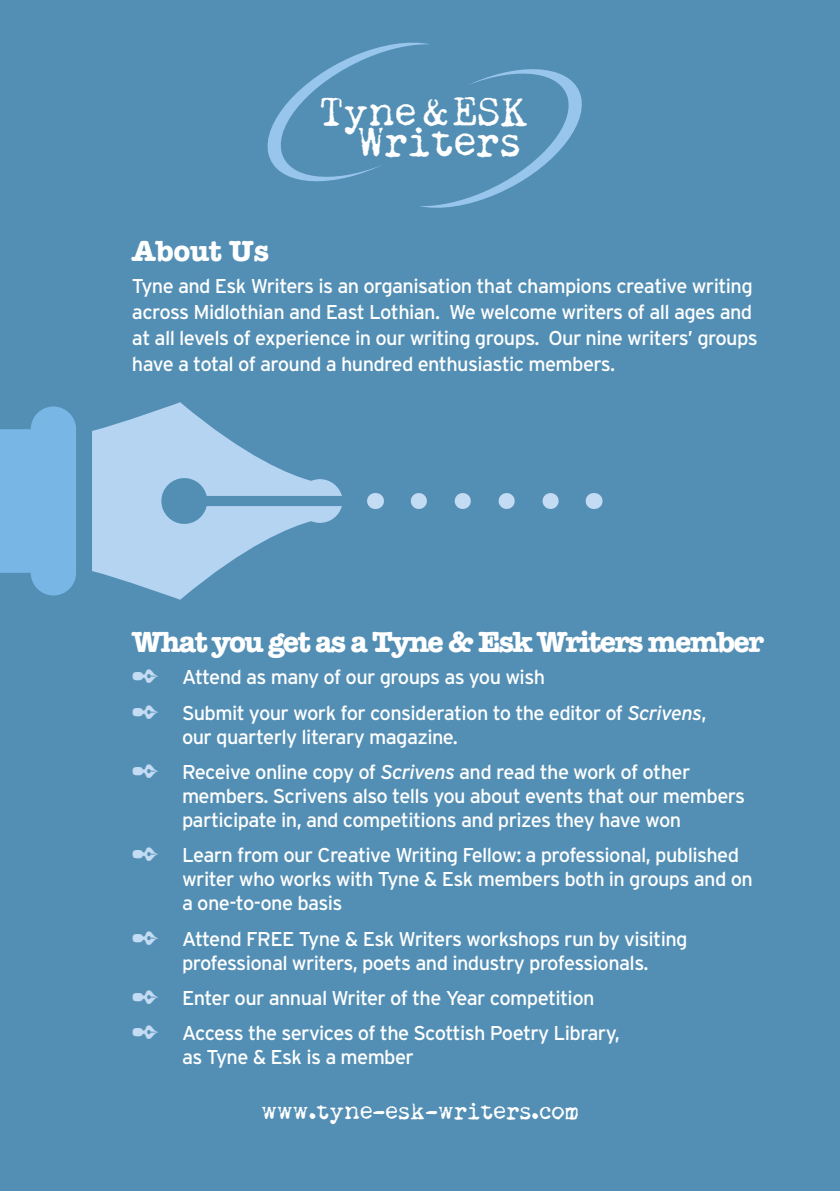
<style>
.page{position:relative;width:840px;height:1191px;background:#fff}
.page>*{position:absolute;margin:0;border:0;box-sizing:border-box;transform-origin:0 0}
.t1{font:43.4px "Remington Noiseless";color:#fff}
.t2{font:41.8px "Remington Noiseless";color:#fff}
.t3{font:700 30px "American Typewriter";letter-spacing:-.055em;color:#fff}
.t4{font:24.8px "Remington Noiseless";color:#fff}
.t5{font:20px/24px "Interstate";letter-spacing:-.03em;color:#fff}
.s1{color:#c3dbf3}
.s2{font-style:italic}
</style>
<div class="page">
<div style="left:0;top:0;width:839px;height:1191px;background:#538fb4"></div>
<svg style="left:418px;top:493px;width:141px;height:16px"></svg>
<svg style="left:375px;top:493px;width:1px;height:16px"></svg>
<svg style="left:593px;top:493px;width:1px;height:16px"></svg>
<svg style="left:267px;top:42px;width:315px;height:166px"></svg>
<div style="left:31px;top:406px;width:45px;height:189px;background:#78b7e5;border-radius:23px"></div>
<svg style="left:92px;top:402px;width:250px;height:198px;fill:#b5d4f1"></svg>
<h2 class="t2" style="left:320px;top:95px;width:210px">Tyne &amp; ESK</h2>
<h1 class="t1" style="left:357px;top:124px;width:165px">Writers</h1>
<h3 class="t3" style="left:132px;top:225px;width:139px">About Us</h3>
<p class="t5" style="left:132px;top:273px;width:627px;line-height:26px">Tyne and Esk Writers is an organisation that champions creative writing across Midlothian and East Lothian. We welcome writers of all ages and at all levels of experience in our writing groups. Our nine writers’ groups have a total of around a hundred enthusiastic members.</p>
<h3 class="t3" style="left:132px;top:616px;width:633px">What you get as a Tyne &amp; Esk Writers member</h3>
<p class="t5" style="left:132px;top:659px;width:575px;line-height:35.4px"><span class="s1">✒</span> Attend as many of our groups as you wish<br><span class="s1">✒</span> Submit your work for consideration to the editor of <span class="s2">Scrivens</span>,</p>
<p class="t5" style="left:132px;top:718px;width:559px;line-height:35.4px;text-indent:50px">our quarterly literary magazine.<br><span class="s1">✒</span> Receive online copy of <span class="s2">Scrivens</span> and read the work of other</p>
<p class="t5" style="left:182px;top:783px;width:564px">members. Scrivens also tells you about events that our members participate in, and competitions and prizes they have won</p>
<p class="t5" style="left:182px;top:843px;width:572px;text-indent:-50px"><span class="s1">✒</span> Learn from our Creative Writing Fellow: a professional, published writer who works with Tyne &amp; Esk members both in groups and on a one-to-one basis</p>
<p class="t5" style="left:132px;top:926px;width:557px;text-align:center"><span class="s1">✒</span> Attend FREE Tyne &amp; Esk Writers workshops run by visiting professional writers, poets and industry professionals.</p>
<p class="t5" style="left:132px;top:980px;width:489px;line-height:35.4px"><span class="s1">✒</span> Enter our annual Writer of the Year competition <span class="s1">✒</span> Access the services of the Scottish Poetry Library,</p>
<p class="t5" style="left:182px;top:1045px;width:233px">as Tyne &amp; Esk is a member</p>
<p class="t4" style="left:261px;top:1100px;width:318px">www.tyne-esk-writers.com</p>
</div>
